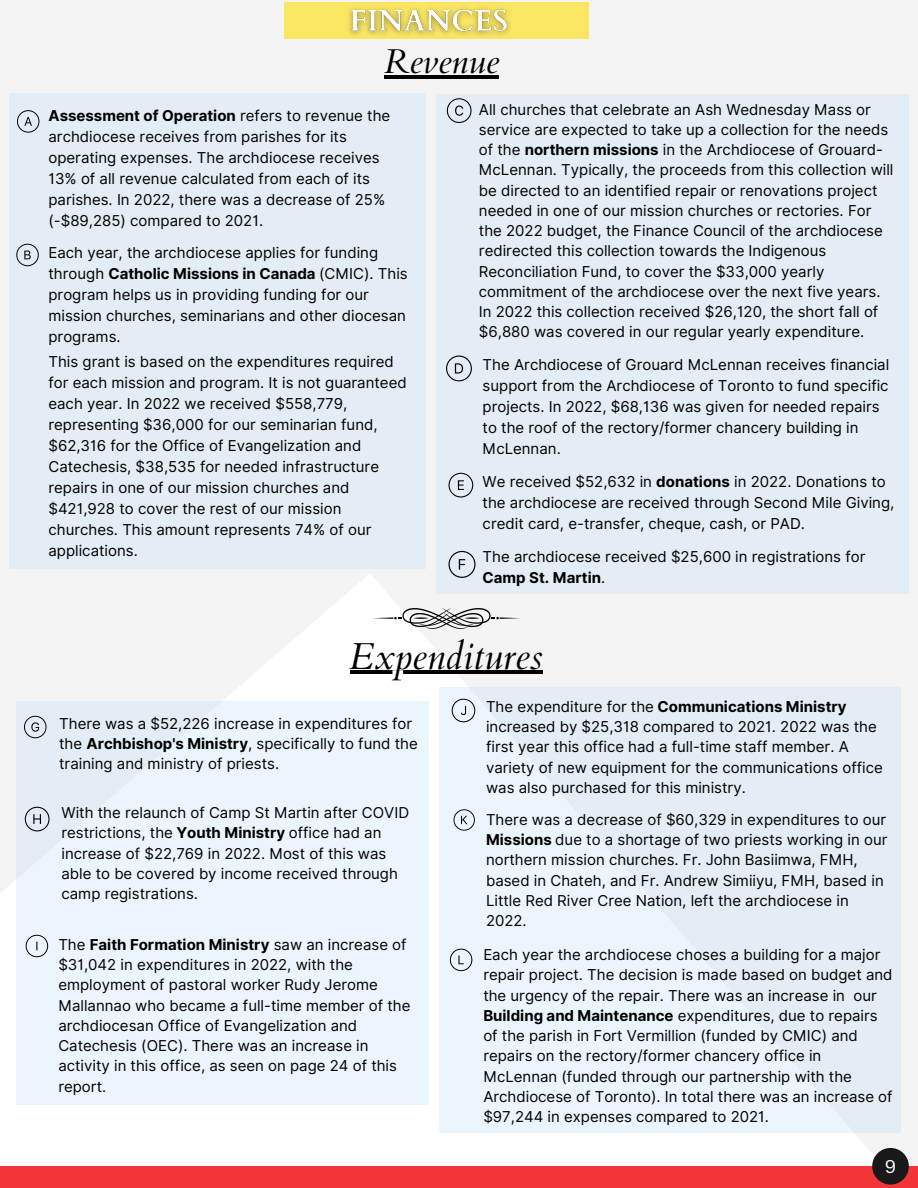
<style>
.page{position:relative;width:918px;height:1188px;background:#f4f4f4}
.page>*{position:absolute;margin:0;border:0;box-sizing:border-box;transform-origin:0 0}
.t1{font:italic 37.5px "Cardo";color:#000}
.t2{font:italic 34.5px "Cardo";color:#000}
.t3{font:18px "Canva Sans";color:#fff}
.t4{font:15px/20.2px "Inter";color:#000}
.s1{font-weight:700}
</style>
<div class="page">
<svg style="left:0;top:573px;width:872px;height:593px"></svg>
<div style="left:0;top:1166px;width:918px;height:22px;background:#f13539"></div>
<div style="left:17px;top:701px;width:412px;height:404px;background:#ebf5fe"></div>
<svg style="left:872px;top:1148px;width:37px;height:37px"></svg>
<div style="left:284px;top:2px;width:304px;height:36px;background:#fbe664"></div>
<img style="left:341px;top:8px;width:177px;height:31px">
<div style="left:9px;top:93px;width:416px;height:476px;background:#e3edf6"></div>
<svg style="left:17px;top:110px;width:22px;height:23px"></svg>
<svg style="left:16px;top:244px;width:23px;height:22px"></svg>
<div style="left:437px;top:94px;width:472px;height:500px;background:#e3edf6"></div>
<svg style="left:447px;top:98px;width:25px;height:25px"></svg>
<svg style="left:446px;top:356px;width:26px;height:25px"></svg>
<svg style="left:449px;top:551px;width:27px;height:27px"></svg>
<svg style="left:24px;top:716px;width:23px;height:22px"></svg>
<svg style="left:25px;top:807px;width:25px;height:24px"></svg>
<div style="left:439px;top:687px;width:462px;height:446px;background:#e3edf6"></div>
<svg style="left:26px;top:935px;width:22px;height:22px"></svg>
<svg style="left:452px;top:699px;width:23px;height:23px"></svg>
<svg style="left:454px;top:809px;width:21px;height:22px"></svg>
<hr style="left:384px;top:75px;width:115px;height:4px;background:#000">
<hr style="left:350px;top:671px;width:192px;height:3px;background:#000">
<svg style="left:449px;top:473px;width:24px;height:25px"></svg>
<svg style="left:372px;top:608px;width:149px;height:21px"></svg>
<svg style="left:450px;top:949px;width:22px;height:22px"></svg>
<p class="t2" style="left:384px;top:39px;width:116px">Revenue</p>
<p class="t4" style="left:48px;top:105px;width:343px;line-height:21px"><span class="s1">Assessment of Operation</span> refers to revenue the archdiocese receives from parishes for its operating expenses. The archdiocese receives 13% of all revenue calculated from each of its parishes. In 2022, there was a decrease of 25% (-$89,285) compared to 2021.</p>
<p class="t4" style="left:48px;top:242px;width:361px;line-height:21px">Each year, the archdiocese applies for funding through <span class="s1">Catholic Missions in Canada</span> (CMIC). This program helps us in providing funding for our mission churches, seminarians and other diocesan programs.</p>
<p class="t4" style="left:48px;top:351px;width:360px;line-height:21px">This grant is based on the expenditures required for each mission and program. It is not guaranteed each year. In 2022 we received $558,779, representing $36,000 for our seminarian fund, $62,316 for the Office of Evangelization and Catechesis, $38,535 for needed infrastructure repairs in one of our mission churches and $421,928 to cover the rest of our mission churches. This amount represents 74% of our applications.</p>
<p class="t4" style="left:479px;top:99px;width:416px">All churches that celebrate an Ash Wednesday Mass or service are expected to take up a collection for the needs of the <span class="s1">northern missions</span> in the Archdiocese of Grouard-McLennan. Typically, the proceeds from this collection will be directed to an identified repair or renovations project needed in one of our mission churches or rectories. For the 2022 budget, the Finance Council of the archdiocese redirected this collection towards the Indigenous Reconciliation Fund, to cover the $33,000 yearly commitment of the archdiocese over the next five years.<br>In 2022 this collection received $26,120, the short fall of $6,880 was covered in our regular yearly expenditure.</p>
<p class="t4" style="left:483px;top:354px;width:408px;line-height:21px">The Archdiocese of Grouard McLennan receives financial support from the Archdiocese of Toronto to fund specific projects. In 2022, $68,136 was given for needed repairs to the roof of the rectory/former chancery building in McLennan.</p>
<p class="t4" style="left:483px;top:471px;width:413px;line-height:21px">We received $52,632 in <span class="s1">donations</span> in 2022. Donations to the archdiocese are received through Second Mile Giving, credit card, e-transfer, cheque, cash, or PAD.</p>
<p class="t4" style="left:483px;top:546px;width:384px;line-height:21px">The archdiocese received $25,600 in registrations for<br><span class="s1">Camp St. Martin</span>.</p>
<p class="t1" style="left:350px;top:631px;width:194px">Expenditures</p>
<p class="t4" style="left:59px;top:713px;width:360px">There was a $52,226 increase in expenditures for the <span class="s1">Archbishop's Ministry</span>, specifically to fund the training and ministry of priests.</p>
<p class="t4" style="left:61px;top:803px;width:349px">With the relaunch of Camp St Martin after COVID restrictions, the <span class="s1">Youth Ministry</span> office had an increase of $22,769 in 2022. Most of this was able to be covered by income received through camp registrations.</p>
<p class="t4" style="left:58px;top:934px;width:354px">The <span class="s1">Faith Formation Ministry</span> saw an increase of $31,042 in expenditures in 2022, with the employment of pastoral worker Rudy Jerome Mallannao who became a full-time member of the archdiocesan Office of Evangelization and Catechesis (OEC). There was an increase in activity in this office, as seen on page 24 of this report.</p>
<p class="t4" style="left:486px;top:696px;width:398px">The expenditure for the <span class="s1">Communications Ministry </span>increased by $25,318 compared to 2021. 2022 was the first year this office had a full-time staff member. A variety of new equipment for the communications office was also purchased for this ministry.</p>
<p class="t4" style="left:486px;top:809px;width:403px">There was a decrease of $60,329 in expenditures to our <span class="s1">Missions</span> due to a shortage of two priests working in our northern mission churches. Fr. John Basiimwa, FMH, based in Chateh, and Fr. Andrew Simiiyu, FMH, based in Little Red River Cree Nation, left the archdiocese in 2022.</p>
<p class="t4" style="left:483px;top:944px;width:411px">Each year the archdiocese choses a building for a major repair project. The decision is made based on budget and the urgency of the repair. There was an increase in our <span class="s1">Building and Maintenance</span> expenditures, due to repairs of the parish in Fort Vermillion (funded by CMIC) and repairs on the rectory/former chancery office in McLennan (funded through our partnership with the Archdiocese of Toronto). In total there was an increase of $97,244 in expenses compared to 2021.</p>
<p class="t3" style="left:885px;top:1154px;width:13px">9</p>
</div>
